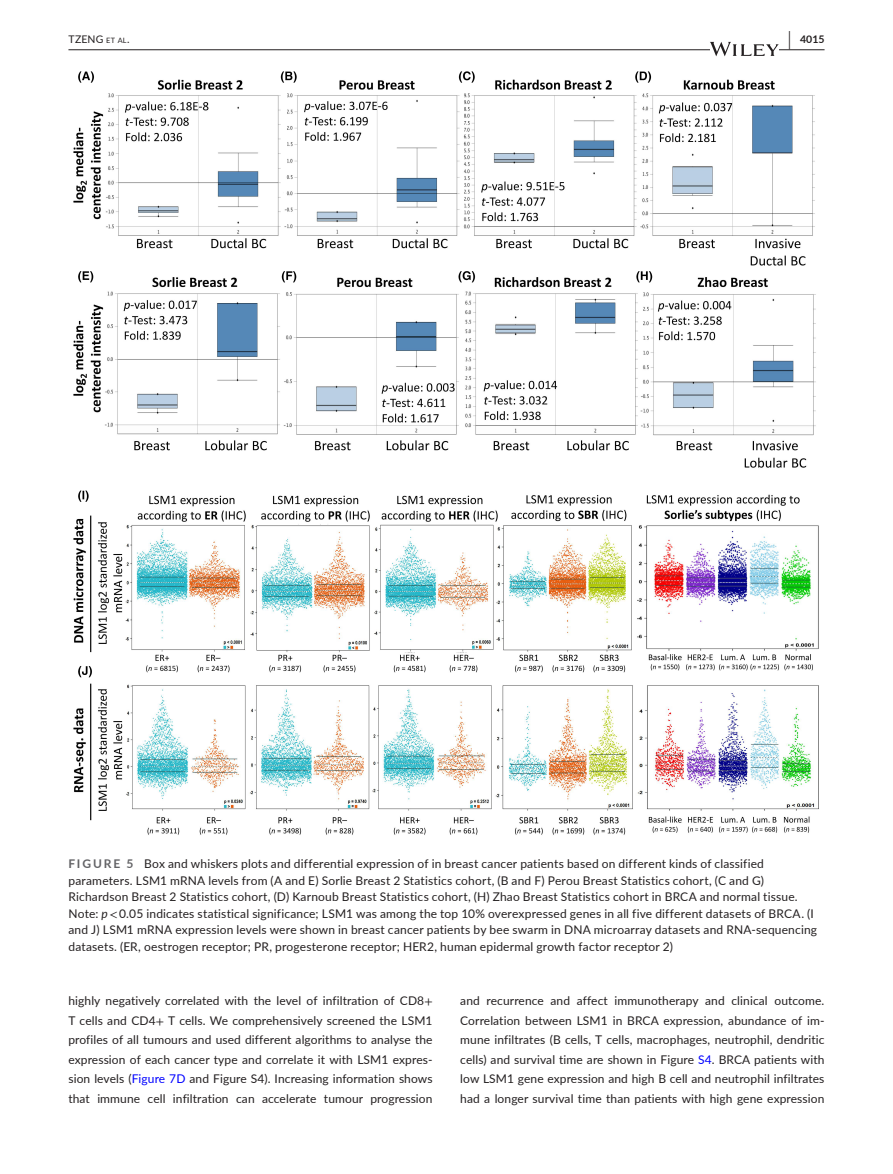
<style>
.page{position:relative;width:893px;height:1174px;background:#fff}
.page>*{position:absolute;margin:0;border:0;box-sizing:border-box;transform-origin:0 0}
.t1{font:12px/19.5px "Lato";letter-spacing:.015em;color:#231f20;text-align:justify}
.t2{font:10.5px "Lato";letter-spacing:.015em;color:#231f20}
.t3{font:700 10.5px "Lato";color:#231f20}
.s1{font-size:7.35px}
.s2{font-size:19.5px}
.s3{font-weight:700;color:#636366}
.s4{font-style:italic}
.s5{font-family:"STIX"}
.s6{color:#00f}
</style>
<div class="page">
<hr style="left:68px;top:49px;width:756px;height:1px;background:#231f20">
<svg style="left:710px;top:42px;width:69px;height:14px"></svg>
<img style="left:73px;top:71px;width:746px;height:764px">
<p class="t2" style="left:68px;top:31px;width:63px">TZENG <span class="s1">et al</span>.</p>
<p class="t3" style="left:789px;top:31px;width:37px"><span class="s2">|</span> 4015</p>
<p class="t1" style="left:68px;top:855px;width:750px;line-height:16.5px;text-align:left"><span class="s3">FIGURE 5</span> Box and whiskers plots and differential expression of in breast cancer patients based on different kinds of classified parameters. LSM1 mRNA levels from (A and E) Sorlie Breast 2 Statistics cohort, (B and F) Perou Breast Statistics cohort, (C and G)<br>Richardson Breast 2 Statistics cohort, (D) Karnoub Breast Statistics cohort, (H) Zhao Breast Statistics cohort in BRCA and normal tissue.<br>Note: <span class="s4">p</span><span class="s5">&lt;</span> 0.05 indicates statistical significance; LSM1 was among the top 10% overexpressed genes in all five different datasets of BRCA. (I and J) LSM1 mRNA expression levels were shown in breast cancer patients by bee swarm in DNA microarray datasets and RNA-sequencing datasets. (ER, oestrogen receptor; PR, progesterone receptor; HER2, human epidermal growth factor receptor 2)</p>
<p class="t1" style="left:68px;top:990px;width:366px">highly negatively correlated with the level of infiltration of CD8<span class="s5">+ </span>T cells and CD4<span class="s5">+</span> T cells. We comprehensively screened the LSM1 profiles of all tumours and used different algorithms to analyse the expression of each cancer type and correlate it with LSM1 expres&shy;sion levels (<span class="s6">Figure 7D</span> and Figure S4). Increasing information shows that immune cell infiltration can accelerate tumour progression</p>
<p class="t1" style="left:460px;top:990px;width:366px">and recurrence and affect immunotherapy and clinical outcome.<br>Correlation between LSM1 in BRCA expression, abundance of im&shy;mune infiltrates (B cells, T cells, macrophages, neutrophil, dendritic cells) and survival time are shown in Figure <span class="s6">S4</span>. BRCA patients with low LSM1 gene expression and high B cell and neutrophil infiltrates had a longer survival time than patients with high gene expression</p>
</div>
